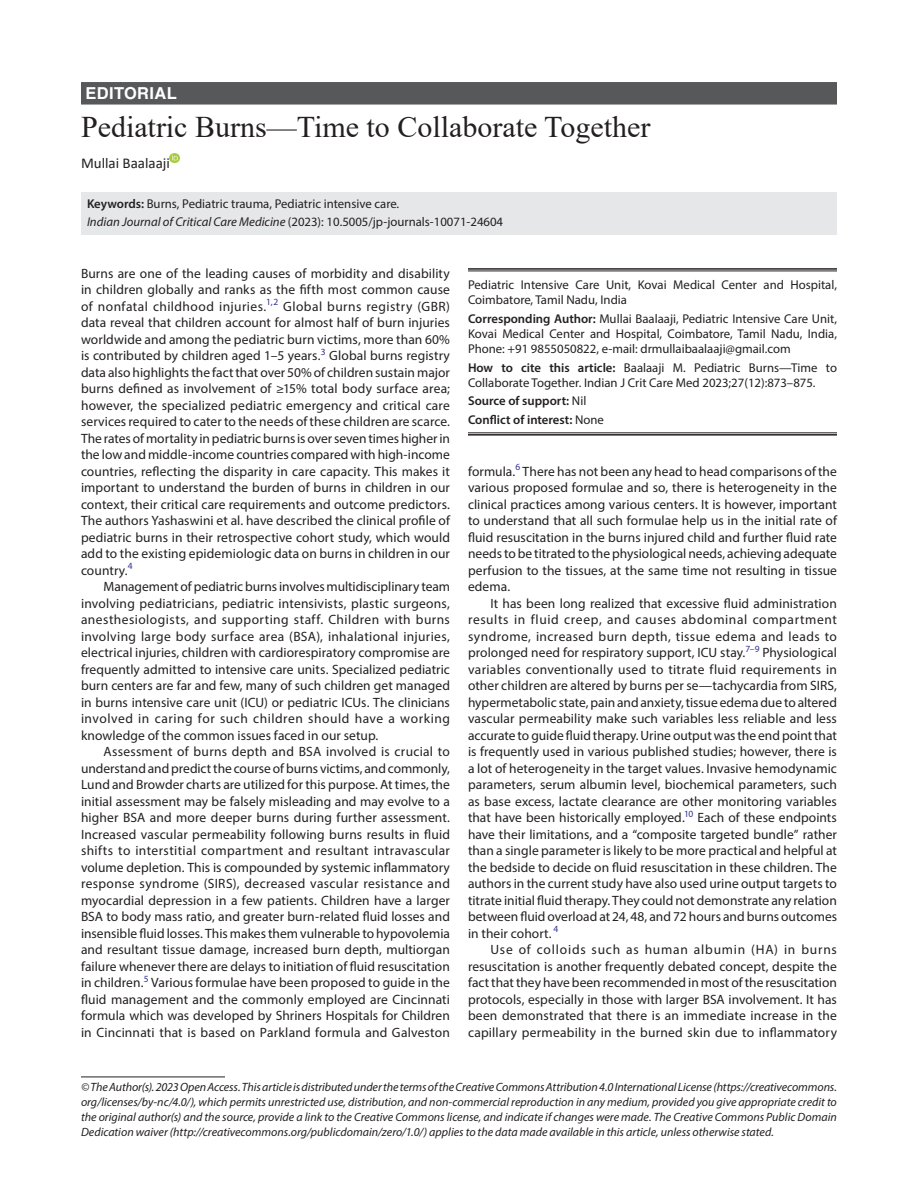
<style>
.page{position:relative;width:918px;height:1188px;background:#fff}
.page>*{position:absolute;margin:0;border:0;box-sizing:border-box;transform-origin:0 0}
.t1{font:30px "Times New Roman";color:#231f20}
.ArticleType{font:700 16.5px "Helvetica LT Std";letter-spacing:.025em;color:#fff}
.AuthorName{font:15px "Calibri";color:#231f20}
.Para-Indent{font:13.5px/16.5px "Myriad Pro";letter-spacing:.01em;color:#231f20;text-align:justify}
.Para-NoIndent{font:13.5px/16.5px "Myriad Pro";letter-spacing:.005em;color:#231f20;text-align:justify}
.Corresponding_Author{font:12.75px/15.3px "Myriad Pro";color:#231f20;text-align:justify}
.How_to_Cite{font:12.75px/15.3px "Myriad Pro";color:#231f20}
.Affiliation-first{font:12.75px/15.3px "Myriad Pro";color:#231f20}
.JT_DOI{font:12.75px "Myriad Pro";color:#231f20}
.Keywords{font:12.75px "Myriad Pro";color:#231f20}
.COI{font:600 12.75px "Myriad Pro";color:#231f20}
.Source{font:600 12.75px "Myriad Pro";color:#231f20}
.FootNote{font:italic 12px/15px "Myriad Pro";color:#231f20;text-align:justify}
.s1{font-weight:600}
.s2{font-style:italic}
.s3{font-weight:400}
</style>
<div class="page">
<div style="left:81px;top:82px;width:756px;height:23px;background:#57585a"></div>
<div style="left:81px;top:192px;width:756px;height:25px;background:#e6e7e9"></div>
<div style="left:81px;top:210px;width:756px;height:25px;background:#e6e7e9"></div>
<svg style="left:170px;top:153px;width:9px;height:9px"></svg>
<hr style="left:81px;top:1077px;width:144px;height:1px;background:#231f20">
<hr style="left:468px;top:268px;width:369px;height:2px;background:#231f20">
<hr style="left:468px;top:271px;width:369px;height:1px;background:#231f20">
<hr style="left:468px;top:433px;width:369px;height:1px;background:#231f20">
<hr style="left:468px;top:434px;width:369px;height:2px;background:#231f20">
<p class="ArticleType" style="left:86px;top:83px;width:93px">EDITORIAL</p>
<p class="t1" style="left:81px;top:106px;width:571px">Pediatric Burns—Time to Collaborate Together</p>
<p class="AuthorName" style="left:81px;top:153px;width:90px">Mullai Baalaaji</p>
<p class="Keywords" style="left:87px;top:196px;width:314px"><span class="s1">Keywords:</span> Burns, Pediatric trauma, Pediatric intensive care.</p>
<p class="JT_DOI" style="left:87px;top:214px;width:418px"><span class="s2">Indian Journal of Critical Care Medicine</span> (2023): 10.5005/jp-journals-10071-24604</p>
<p class="Para-NoIndent" style="left:81px;top:265px;width:371px">Burns are one of the leading causes of morbidity and disability in children globally and ranks as the fifth most common cause of nonfatal childhood injuries.<sup>1,2</sup> Global burns registry (GBR) data reveal that children account for almost half of burn injuries worldwide and among the pediatric burn victims, more than 60% is contributed by children aged 1–5 years.<sup>3</sup> Global burns registry data also highlights the fact that over 50% of children sustain major burns defined as involvement of ≥15% total body surface area; however, the specialized pediatric emergency and critical care services required to cater to the needs of these children are scarce.<br>The rates of mortality in pediatric burns is over seven times higher in the low and middle-income countries compared with high-income countries, reflecting the disparity in care capacity. This makes it important to understand the burden of burns in children in our context, their critical care requirements and outcome predictors.<br>The authors Yashaswini et al. have described the clinical profile of pediatric burns in their retrospective cohort study, which would add to the existing epidemiologic data on burns in children in our country.<sup>4</sup></p>
<p class="Para-Indent" style="left:81px;top:578px;width:371px;text-indent:22px">Management of pediatric burns involves multidisciplinary team involving pediatricians, pediatric intensivists, plastic surgeons, anesthesiologists, and supporting staff. Children with burns involving large body surface area (BSA), inhalational injuries, electrical injuries, children with cardiorespiratory compromise are frequently admitted to intensive care units. Specialized pediatric burn centers are far and few, many of such children get managed in burns intensive care unit (ICU) or pediatric ICUs. The clinicians involved in caring for such children should have a working knowledge of the common issues faced in our setup.</p>
<p class="Para-Indent" style="left:81px;top:743px;width:371px;text-indent:22px">Assessment of burns depth and BSA involved is crucial to understand and predict the course of burns victims, and commonly, Lund and Browder charts are utilized for this purpose. At times, the initial assessment may be falsely misleading and may evolve to a higher BSA and more deeper burns during further assessment.<br>Increased vascular permeability following burns results in fluid shifts to interstitial compartment and resultant intravascular volume depletion. This is compounded by systemic inflammatory response syndrome (SIRS), decreased vascular resistance and myocardial depression in a few patients. Children have a larger BSA to body mass ratio, and greater burn-related fluid losses and insensible fluid losses. This makes them vulnerable to hypovolemia and resultant tissue damage, increased burn depth, multiorgan failure whenever there are delays to initiation of fluid resuscitation in children.<sup>5</sup> Various formulae have been proposed to guide in the fluid management and the commonly employed are Cincinnati formula which was developed by Shriners Hospitals for Children in Cincinnati that is based on Parkland formula and Galveston</p>
<p class="Affiliation-first" style="left:468px;top:277px;width:370px">Pediatric Intensive Care Unit, Kovai Medical Center and Hospital,<br>Coimbatore, Tamil Nadu, India</p>
<p class="Corresponding_Author" style="left:468px;top:311px;width:371px"><span class="s1">Corresponding Author:</span> Mullai Baalaaji, Pediatric Intensive Care Unit, Kovai Medical Center and Hospital, Coimbatore, Tamil Nadu, India, Phone: +91 9855050822, e-mail: drmullaibaalaaji@gmail.com</p>
<p class="How_to_Cite" style="left:468px;top:360px;width:371px"><span class="s1">How to cite this article:</span> Baalaaji M. Pediatric Burns—Time to<br>Collaborate Together. Indian J Crit Care Med 2023;27(12):873–875.</p>
<p class="Source" style="left:468px;top:393px;width:120px">Source of support: <span class="s3">Nil</span></p>
<p class="COI" style="left:468px;top:411px;width:137px">Conflict of interest: <span class="s3">None</span></p>
<p class="Para-Indent" style="left:468px;top:463px;width:371px">formula.<sup>6</sup> There has not been any head to head comparisons of the various proposed formulae and so, there is heterogeneity in the clinical practices among various centers. It is however, important to understand that all such formulae help us in the initial rate of fluid resuscitation in the burns injured child and further fluid rate needs to be titrated to the physiological needs, achieving adequate perfusion to the tissues, at the same time not resulting in tissue edema.</p>
<p class="Para-Indent" style="left:468px;top:595px;width:371px;text-indent:22px">It has been long realized that excessive fluid administration results in fluid creep, and causes abdominal compartment syndrome, increased burn depth, tissue edema and leads to prolonged need for respiratory support, ICU stay.<sup>7–9</sup> Physiological variables conventionally used to titrate fluid requirements in other children are altered by burns per se—tachycardia from SIRS, hypermetabolic state, pain and anxiety, tissue edema due to altered vascular permeability make such variables less reliable and less accurate to guide fluid therapy. Urine output was the end point that is frequently used in various published studies; however, there is a lot of heterogeneity in the target values. Invasive hemodynamic parameters, serum albumin level, biochemical parameters, such as base excess, lactate clearance are other monitoring variables that have been historically employed.<sup>10</sup> Each of these endpoints have their limitations, and a “composite targeted bundle” rather than a single parameter is likely to be more practical and helpful at the bedside to decide on fluid resuscitation in these children. The authors in the current study have also used urine output targets to titrate initial fluid therapy. They could not demonstrate any relation between fluid overload at 24, 48, and 72 hours and burns outcomes in their cohort. <sup>4</sup></p>
<p class="Para-Indent" style="left:468px;top:941px;width:371px;text-indent:22px">Use of colloids such as human albumin (HA) in burns resuscitation is another frequently debated concept, despite the fact that they have been recommended in most of the resuscitation protocols, especially in those with larger BSA involvement. It has been demonstrated that there is an immediate increase in the capillary permeability in the burned skin due to inflammatory</p>
<p class="FootNote" style="left:81px;top:1079px;width:758px">© The Author(s). 2023 Open Access. This article is distributed under the terms of the Creative Commons Attribution 4.0 International License (https://creativecommons. org/licenses/by-nc/4.0/), which permits unrestricted use, distribution, and non-commercial reproduction in any medium, provided you give appropriate credit to the original author(s) and the source, provide a link to the Creative Commons license, and indicate if changes were made. The Creative Commons Public Domain Dedication waiver (http://creativecommons.org/publicdomain/zero/1.0/) applies to the data made available in this article, unless otherwise stated.</p>
</div>
